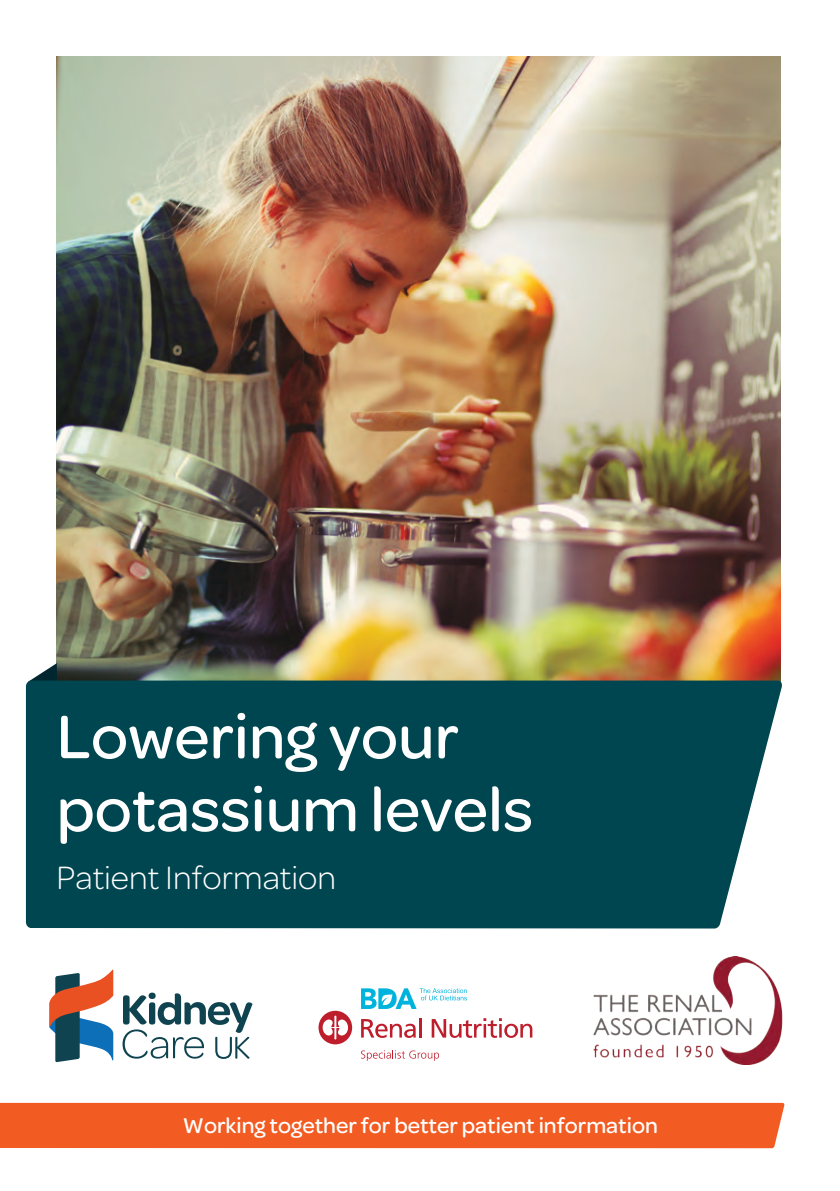
<style>
.page{position:relative;width:840px;height:1191px;background:#fff}
.page>*{position:absolute;margin:0;border:0;box-sizing:border-box;transform-origin:0 0}
.t1{font:500 65.2px/72.8px "Omnes";color:#fff}
.t2{font:300 34.4px "Omnes";color:#fff}
.t3{font:500 22.8px "Omnes";color:#fff}
</style>
<div class="page">
<img style="left:57px;top:57px;width:723px;height:623px">
<div style="left:0;top:1102px;width:784px;height:46px;background:#f25b21"></div>
<svg style="left:31px;top:663px;width:26px;height:17px"></svg>
<div style="left:26px;top:680px;width:755px;height:248px;background:#004650"></div>
<svg style="left:122px;top:992px;width:130px;height:67px"></svg>
<svg style="left:49px;top:969px;width:64px;height:93px"></svg>
<svg style="left:361px;top:988px;width:105px;height:21px"></svg>
<svg style="left:318px;top:1010px;width:34px;height:34px"></svg>
<svg style="left:322px;top:1015px;width:26px;height:24px"></svg>
<svg style="left:361px;top:1019px;width:54px;height:19px"></svg>
<hr style="left:419px;top:1017px;width:2px;height:20px;background:#be1d2c">
<svg style="left:431px;top:1018px;width:101px;height:20px"></svg>
<svg style="left:361px;top:1050px;width:78px;height:10px"></svg>
<img style="left:593px;top:957px;width:190px;height:107px">
<h1 class="t1" style="left:57px;top:700px;width:478px">Lowering your potassium levels</h1>
<h2 class="t2" style="left:57px;top:858px;width:281px">Patient Information</h2>
<p class="t3" style="left:183px;top:1112px;width:476px">Working together for better patient information</p>
</div>
